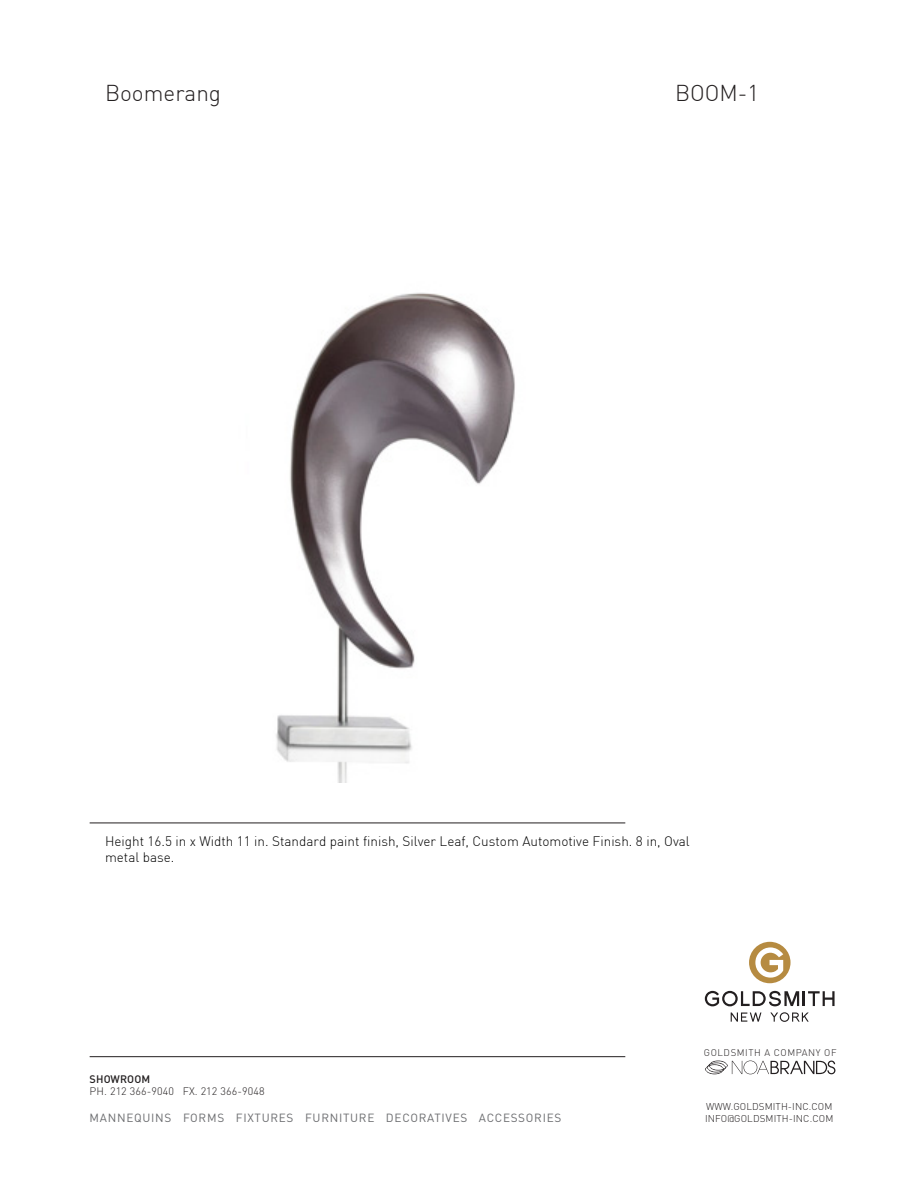
<style>
.page{position:relative;width:918px;height:1188px;background:#fff}
.page>*{position:absolute;margin:0;border:0;box-sizing:border-box;transform-origin:0 0}
.t1{font:300 22.5px "DIN Pro";color:#231f20}
.t2{font:300 13.5px/16.2px "DIN Pro";color:#000}
.t3{font:11.7px "DIN";letter-spacing:.06em;color:#6c6d70}
.t4{font:300 10.8px "DIN";letter-spacing:.01em;color:#231f20}
.t5{font:500 10.8px "DIN";letter-spacing:.01em;color:#231f20}
.t6{font:300 9.75px "DIN";letter-spacing:.01em;color:#231f20}
.t7{font:300 9.6px "DIN";letter-spacing:.06em;color:#231f20}
</style>
<div class="page">
<hr style="left:90px;top:823px;width:535px;height:1px;background:#231f20">
<hr style="left:90px;top:1056px;width:535px;height:1px;background:#231f20">
<div style="left:749px;top:942px;width:42px;height:41px;background:#b68b41;border-radius:50%"></div>
<svg style="left:705px;top:991px;width:130px;height:15px"></svg>
<svg style="left:731px;top:1013px;width:30px;height:9px"></svg>
<svg style="left:770px;top:1012px;width:39px;height:10px"></svg>
<svg style="left:755px;top:947px;width:28px;height:31px"></svg>
<svg style="left:705px;top:1061px;width:130px;height:13px"></svg>
<img style="left:276px;top:292px;width:239px;height:491px">
<h1 class="t1" style="left:105px;top:83px;width:118px">Boomerang</h1>
<h1 class="t1" style="left:675px;top:83px;width:86px">BOOM-1</h1>
<p class="t2" style="left:105px;top:834px;width:586px">Height 16.5 in x Width 11 in. Standard paint finish, Silver Leaf, Custom Automotive Finish. 8 in, Oval metal base.</p>
<p class="t5" style="left:90px;top:1072px;width:62px">SHOWROOM</p>
<p class="t4" style="left:90px;top:1085px;width:177px">PH. 212 366-9040 FX. 212 366-9048</p>
<p class="t3" style="left:90px;top:1110px;width:473px">MANNEQUINS FORMS FIXTURES FURNITURE DECORATIVES ACCESSORIES</p>
<p class="t7" style="left:704px;top:1047px;width:134px">GOLDSMITH A COMPANY OF</p>
<p class="t6" style="left:706px;top:1100px;width:128px">WWW.GOLDSMITH-INC.COM</p>
<p class="t6" style="left:705px;top:1112px;width:130px">INFO@GOLDSMITH-INC.COM</p>
</div>
